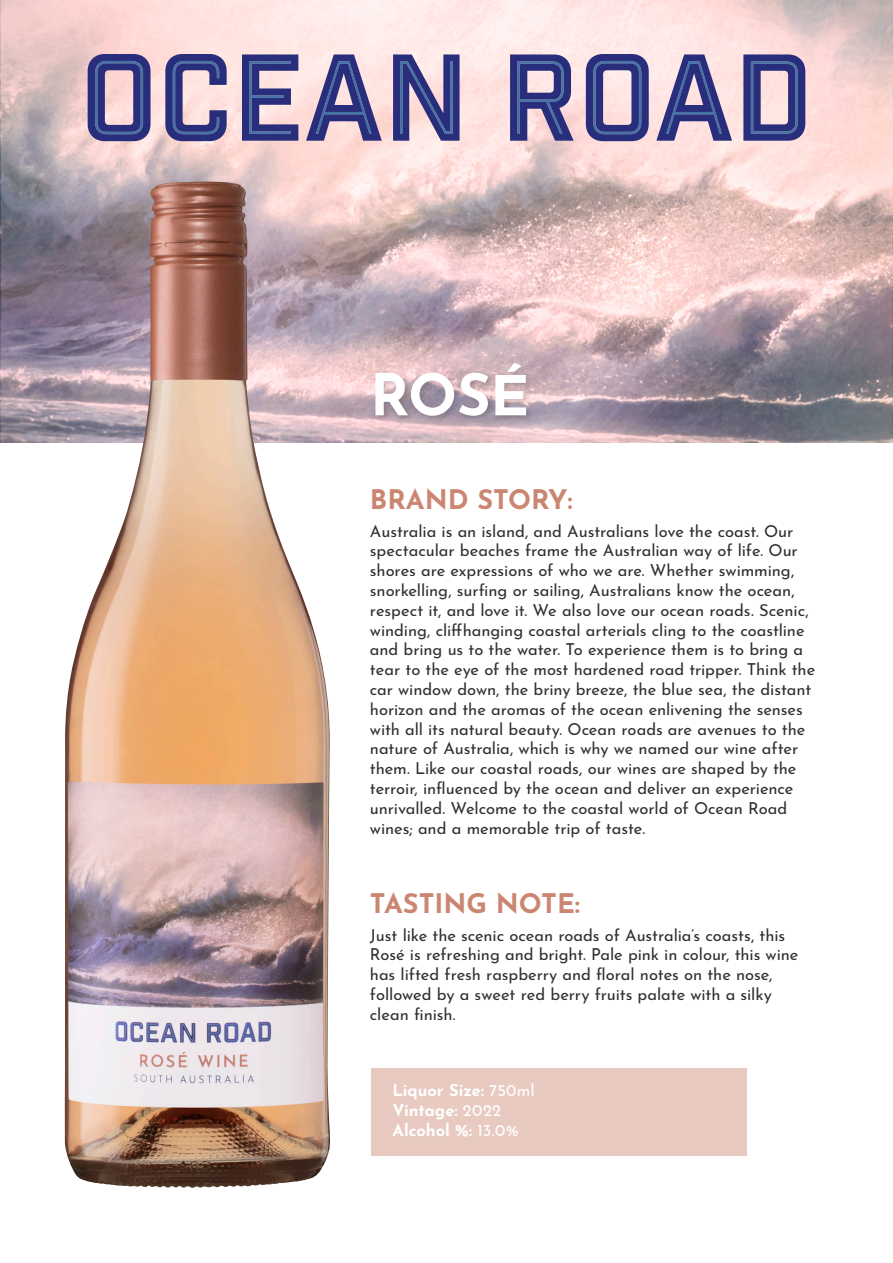
<style>
.page{position:relative;width:893px;height:1263px;background:#fff}
.page>*{position:absolute;margin:0;border:0;box-sizing:border-box;transform-origin:0 0}
.t1{font:700 57.6px "Josefin Sans";color:#fff}
.t2{font:700 27px "Josefin Sans";color:#cb8672}
.t3{font:16.5px/19.8px "Josefin Sans";letter-spacing:-.005em;color:#312f30}
.t4{font:700 16.5px "Josefin Sans";color:#fff}
.s1{font-family:"Gotham"}
.s2{font-weight:400}
</style>
<div class="page">
<img style="left:0;top:0;width:893px;height:442px">
<svg style="left:88px;top:54px;width:62px;height:87px"></svg>
<svg style="left:165px;top:54px;width:62px;height:87px"></svg>
<svg style="left:242px;top:54px;width:56px;height:87px"></svg>
<svg style="left:306px;top:54px;width:76px;height:87px"></svg>
<svg style="left:393px;top:54px;width:67px;height:87px"></svg>
<svg style="left:510px;top:54px;width:64px;height:87px"></svg>
<svg style="left:586px;top:54px;width:63px;height:87px"></svg>
<svg style="left:656px;top:54px;width:76px;height:87px"></svg>
<svg style="left:743px;top:54px;width:62px;height:87px"></svg>
<img style="left:64px;top:182px;width:267px;height:1006px">
<div style="left:374px;top:362px;width:160px;height:61px;background:#231f20;opacity:.19"></div>
<div style="left:371px;top:1068px;width:376px;height:87px;background:#e8cac1"></div>
<p class="t1" style="left:370px;top:344px;width:161px">ROS<span class="s1">É</span></p>
<p class="t2" style="left:370px;top:476px;width:204px">BRAND STORY:</p>
<p class="t3" style="left:370px;top:519px;width:447px">Australia is an island, and Australians love the coast. Our spectacular beaches frame the Australian way of life. Our shores are expressions of who we are. Whether swimming, snorkelling, surfing or sailing, Australians know the ocean, respect it, and love it. We also love our ocean roads. Scenic, winding, cliffhanging coastal arterials cling to the coastline and bring us to the water. To experience them is to bring a tear to the eye of the most hardened road tripper. Think the car window down, the briny breeze, the blue sea, the distant horizon and the aromas of the ocean enlivening the senses with all its natural beauty. Ocean roads are avenues to the nature of Australia, which is why we named our wine after them. Like our coastal roads, our wines are shaped by the terroir, influenced by the ocean and deliver an experience unrivalled. Welcome to the coastal world of Ocean Road wines; and a memorable trip of taste.</p>
<p class="t2" style="left:370px;top:879px;width:211px">TASTING NOTE:</p>
<p class="t3" style="left:370px;top:923px;width:430px">Just like the scenic ocean roads of Australia’s coasts, this Rosé is refreshing and bright. Pale pink in colour, this wine has lifted fresh raspberry and floral notes on the nose, followed by a sweet red berry fruits palate with a silky clean finish.</p>
<p class="t4" style="left:393px;top:1076px;width:144px">Liquor Size: <span class="s2">750ml</span></p>
<p class="t4" style="left:393px;top:1095px;width:110px">Vintage: <span class="s2">2022</span></p>
<p class="t4" style="left:393px;top:1115px;width:128px">Alcohol %: <span class="s2">13.0%</span></p>
</div>
